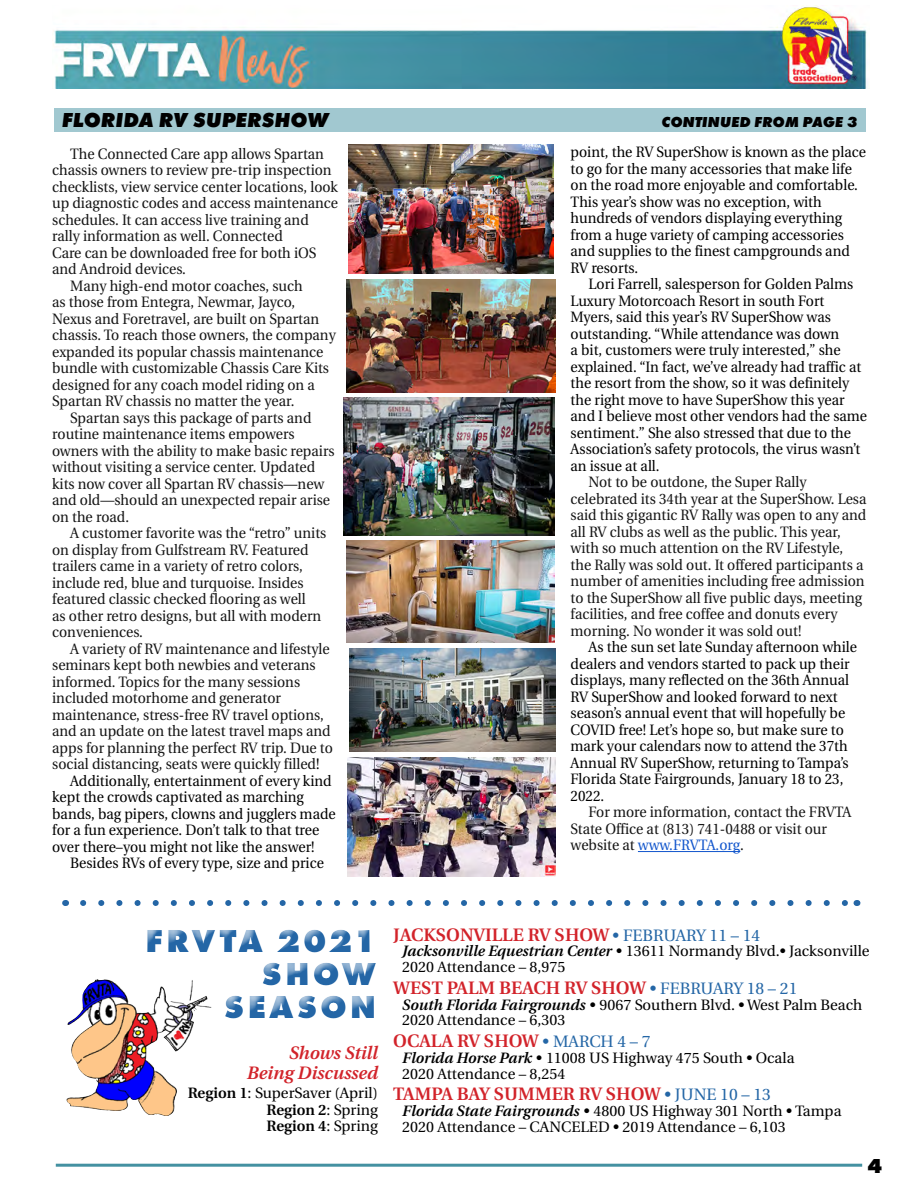
<style>
.page{position:relative;width:918px;height:1188px;background:#fff}
.page>*{position:absolute;margin:0;border:0;box-sizing:border-box;transform-origin:0 0}
.t1{font:800 33px/33px "Futura T";letter-spacing:.09em;color:#2466a6;text-align:right}
.t2{font:italic 800 21px "Futura T";color:#000}
.t3{font:800 21px "Futura T";color:#000}
.t4{font:600 18px "Utopia";color:#d2232a}
.t5{font:italic 600 18px/19.5px "Utopia";color:#d2232a;text-align:right}
.t6{font:15px/16.5px "Utopia";color:#151515;scale:.94 1}
.t7{font:15px/16.5px "Utopia";color:#000;scale:.94 1}
.t8{font:15px/15.8px "Utopia";color:#000}
.t9{font:italic 800 15px "Futura T";color:#000}
.s1{color:#000}
.s2{color:#15c}
.s3{font-weight:600}
.s4{font-weight:400;font-size:16.5px;color:#2466a6}
.s5{font-weight:600;font-style:italic}
</style>
<div class="page">
<hr style="left:56px;top:1164px;width:806px;height:3px;background:#4491a1">
<img style="left:54px;top:5px;width:814px;height:84px">
<div style="left:54px;top:108px;width:812px;height:23px;background:#a1c8d0"></div>
<hr style="left:638px;top:851px;width:102px;height:1px;background:#15c">
<svg style="left:83px;top:900px;width:765px;height:6px"></svg>
<div style="left:139px;top:922px;width:247px;height:105px;background:#2466a6;opacity:.75"></div>
<img style="left:67px;top:979px;width:144px;height:137px">
<img style="left:346px;top:540px;width:208px;height:103px">
<img style="left:348px;top:144px;width:206px;height:129px">
<img style="left:346px;top:279px;width:209px;height:113px">
<img style="left:347px;top:758px;width:209px;height:119px">
<img style="left:344px;top:398px;width:210px;height:138px">
<img style="left:349px;top:648px;width:207px;height:104px">
<h2 class="t2" style="left:61px;top:107px;width:269px">FLORIDA RV SUPERSHOW</h2>
<p class="t9" style="left:661px;top:113px;width:197px">CONTINUED FROM PAGE 3</p>
<p class="t6" style="left:70px;top:146px;width:272px">The Connected Care app allows Spartan</p>
<p class="t6" style="left:52px;top:162px;width:299px">chassis owners to review pre-trip inspection</p>
<p class="t6" style="left:52px;top:179px;width:306px">checklists, view service center locations, look</p>
<p class="t6" style="left:52px;top:195px;width:306px">up diagnostic codes and access maintenance</p>
<p class="t6" style="left:52px;top:212px;width:274px">schedules. It can access live training and</p>
<p class="t6" style="left:52px;top:228px;width:247px">rally information as well. Connected</p>
<p class="t6" style="left:52px;top:245px;width:283px">Care can be downloaded free for both iOS</p>
<p class="t6" style="left:52px;top:261px;width:144px">and Android devices.</p>
<p class="t6" style="left:70px;top:278px;width:249px">Many high-end motor coaches, such</p>
<p class="t6" style="left:52px;top:294px;width:260px">as those from Entegra, Newmar, Jayco,</p>
<p class="t6" style="left:52px;top:311px;width:286px">Nexus and Foretravel, are built on Spartan</p>
<p class="t6" style="left:52px;top:327px;width:303px">chassis. To reach those owners, the company</p>
<p class="t6" style="left:52px;top:344px;width:290px">expanded its popular chassis maintenance</p>
<p class="t6" style="left:52px;top:360px;width:296px">bundle with customizable Chassis Care Kits</p>
<p class="t6" style="left:52px;top:377px;width:281px">designed for any coach model riding on a</p>
<p class="t6" style="left:52px;top:393px;width:259px">Spartan RV chassis no matter the year.</p>
<p class="t6" style="left:70px;top:410px;width:258px">Spartan says this package of parts and</p>
<p class="t6" style="left:52px;top:426px;width:259px">routine maintenance items empowers</p>
<p class="t6" style="left:52px;top:443px;width:302px">owners with the ability to make basic repairs</p>
<p class="t6" style="left:52px;top:459px;width:281px">without visiting a service center. Updated</p>
<p class="t6" style="left:52px;top:476px;width:291px">kits now cover all Spartan RV chassis—new</p>
<p class="t6" style="left:52px;top:492px;width:297px">and old—should an unexpected repair arise</p>
<p class="t6" style="left:52px;top:509px;width:83px">on the road.</p>
<p class="t6" style="left:70px;top:525px;width:274px">A customer favorite was the “retro” units</p>
<p class="t6" style="left:52px;top:542px;width:274px">on display from Gulfstream RV. Featured</p>
<p class="t6" style="left:52px;top:558px;width:268px">trailers came in a variety of retro colors,</p>
<p class="t6" style="left:52px;top:575px;width:269px">include red, blue and turquoise. Insides</p>
<p class="t6" style="left:52px;top:591px;width:271px">featured classic checked flooring as well</p>
<p class="t6" style="left:52px;top:608px;width:288px">as other retro designs, but all with modern</p>
<p class="t6" style="left:52px;top:624px;width:98px">conveniences.</p>
<p class="t6" style="left:70px;top:641px;width:278px">A variety of RV maintenance and lifestyle</p>
<p class="t6" style="left:52px;top:657px;width:282px">seminars kept both newbies and veterans</p>
<p class="t6" style="left:52px;top:674px;width:265px">informed. Topics for the many sessions</p>
<p class="t6" style="left:52px;top:690px;width:245px">included motorhome and generator</p>
<p class="t6" style="left:52px;top:707px;width:290px">maintenance, stress-free RV travel options,</p>
<p class="t6" style="left:52px;top:723px;width:298px">and an update on the latest travel maps and</p>
<p class="t6" style="left:52px;top:740px;width:300px">apps for planning the perfect RV trip. Due to</p>
<p class="t6" style="left:52px;top:756px;width:286px">social distancing, seats were quickly filled<span class="s1">!</span></p>
<p class="t7" style="left:70px;top:773px;width:280px">Additionally, entertainment of every kind</p>
<p class="t7" style="left:52px;top:789px;width:269px">kept the crowds captivated as marching</p>
<p class="t7" style="left:52px;top:806px;width:303px">bands, bag pipers, clowns and jugglers made</p>
<p class="t7" style="left:52px;top:822px;width:286px">for a fun experience. Don’t talk to that tree</p>
<p class="t7" style="left:52px;top:839px;width:281px">over there–you might not like the answer!</p>
<p class="t7" style="left:70px;top:855px;width:272px">Besides RVs of every type, size and price</p>
<p class="t7" style="left:571px;top:144px;width:316px">point, the RV SuperShow is known as the place to go for the many accessories that make life on the road more enjoyable and comfortable.<br>This year’s show was no exception, with hundreds of vendors displaying everything from a huge variety of camping accessories and supplies to the finest campgrounds and RV resorts.</p>
<p class="t7" style="left:571px;top:276px;width:317px;text-indent:18px">Lori Farrell, salesperson for Golden Palms Luxury Motorcoach Resort in south Fort Myers, said this year’s RV SuperShow was outstanding. “While attendance was down<br>a bit, customers were truly interested,” she explained. “In fact, we’ve already had traffic at the resort from the show, so it was definitely the right move to have SuperShow this year and I believe most other vendors had the same sentiment.” She also stressed that due to the Association’s safety protocols, the virus wasn’t an issue at all.</p>
<p class="t6" style="left:571px;top:474px;width:316px;text-indent:18px">Not to be outdone, the Super Rally celebrated its 34th year at the SuperShow. Lesa said this gigantic RV Rally was open to any and all RV clubs as well as the public. This year, with so much attention on the RV Lifestyle, the Rally was sold out. It offered participants a number of amenities including free admission to the SuperShow all five public days, meeting facilities, and free coffee and donuts every morning. No wonder it was sold out!</p>
<p class="t7" style="left:571px;top:639px;width:306px;text-indent:18px">As the sun set late Sunday afternoon while dealers and vendors started to pack up their displays, many reflected on the 36th Annual RV SuperShow and looked forward to next season’s annual event that will hopefully be COVID free! Let’s hope so, but make sure to mark your calendars now to attend the 37th Annual RV SuperShow, returning to Tampa’s Florida State Fairgrounds, January 18 to 23, 2022.</p>
<p class="t6" style="left:571px;top:804px;width:300px;text-indent:18px">For more information, contact the FRVTA<br>State Office at (813) 741-0488 or visit our website at <span class="s2">www.FRVTA.org</span>.</p>
<h1 class="t1" style="left:145px;top:924px;width:233px">FRVTA 2021<br>SHOW<br>SEASON</h1>
<p class="t5" style="left:247px;top:1044px;width:133px">Shows Still<br>Being Discussed</p>
<p class="t8" style="left:267px;top:1085px;width:113px;line-height:16.5px;text-align:justify;text-indent:-79px"><span class="s3">Region 1</span>: SuperSaver (April)<br><span class="s3">Region 2</span>: Spring <span class="s3">Region 4</span>: Spring</p>
<p class="t4" style="left:393px;top:924px;width:368px">JACKSONVILLE RV SHOW <span class="s4">• FEBRUARY 11 – 14</span></p>
<p class="t8" style="left:402px;top:944px;width:469px"><span class="s5">Jacksonville Equestrian Center •</span> 13611 Normandy Blvd.• Jacksonville<br>2020 Attendance – 8,975</p>
<p class="t4" style="left:393px;top:977px;width:406px">WEST PALM BEACH RV SHOW <span class="s4">• FEBRUARY 18 – 21</span></p>
<p class="t8" style="left:402px;top:997px;width:462px"><span class="s5">South Florida Fairgrounds •</span> 9067 Southern Blvd. • West Palm Beach<br>2020 Attendance – 6,303</p>
<p class="t4" style="left:393px;top:1031px;width:259px">OCALA RV SHOW <span class="s4">• MARCH 4 – 7</span></p>
<p class="t8" style="left:402px;top:1050px;width:394px"><span class="s5">Florida Horse Park •</span> 11008 US Highway 475 South • Ocala<br>2020 Attendance – 8,254</p>
<p class="t4" style="left:393px;top:1084px;width:379px">TAMPA BAY SUMMER RV SHOW <span class="s4">• JUNE 10 – 13</span></p>
<p class="t8" style="left:402px;top:1103px;width:441px"><span class="s5">Florida State Fairgrounds •</span> 4800 US Highway 301 North • Tampa<br>2020 Attendance – CANCELED • 2019 Attendance – 6,103</p>
<h2 class="t3" style="left:868px;top:1153px;width:16px">4</h2>
</div>
